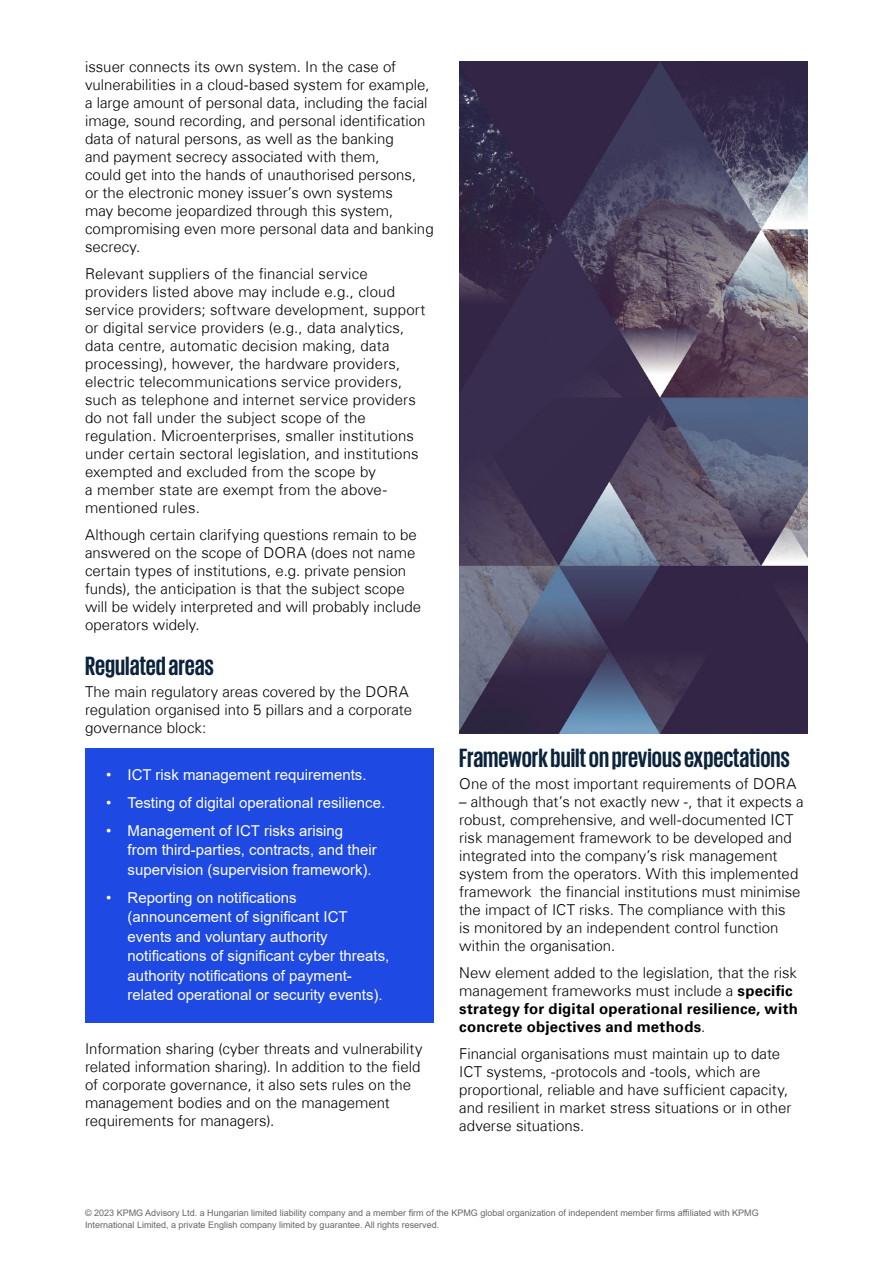
<style>
.page{position:relative;width:893px;height:1263px;background:#fff}
.page>*{position:absolute;margin:0;border:0;box-sizing:border-box;transform-origin:0 0}
.t1{font:700 27px "KPMG";color:#0c233c}
.t2{font:300 15px/18px "Universfor KPMG";letter-spacing:.005em;color:#000}
.t3{font:15px/19.5px "Arial";color:#fff}
.t4{font:700 15px/18px "Universfor KPMG";letter-spacing:.015em;color:#000}
.t5{font:9px/11.7px "Arial";color:#666}
.s1{font-weight:300}
</style>
<div class="page">
<div style="left:85px;top:748px;width:349px;height:275px;background:#1e49e2"></div>
<img style="left:459px;top:62px;width:349px;height:671px">
<p class="t2" style="left:85px;top:58px;width:350px">issuer connects its own system. In the case of vulnerabilities in a cloud-based system for example, a large amount of personal data, including the facial image, sound recording, and personal identification data of natural persons, as well as the banking<br>and payment secrecy associated with them,<br>could get into the hands of unauthorised persons,<br>or the electronic money issuer’s own systems<br>may become jeopardized through this system, compromising even more personal data and banking secrecy.</p>
<p class="t2" style="left:85px;top:265px;width:342px">Relevant suppliers of the financial service providers listed above may include e.g., cloud service providers; software development, support or digital service providers (e.g., data analytics, data centre, automatic decision making, data processing), however, the hardware providers, electric telecommunications service providers, such as telephone and internet service providers do not fall under the subject scope of the regulation. Microenterprises, smaller institutions under certain sectoral legislation, and institutions exempted and excluded from the scope by<br>a member state are exempt from the above&shy;mentioned rules.</p>
<p class="t2" style="left:85px;top:526px;width:338px">Although certain clarifying questions remain to be answered on the scope of DORA (does not name certain types of institutions, e.g. private pension funds), the anticipation is that the subject scope will be widely interpreted and will probably include operators widely.</p>
<h1 class="t1" style="left:85px;top:652px;width:131px">Regulated areas</h1>
<p class="t2" style="left:85px;top:683px;width:328px">The main regulatory areas covered by the DORA regulation organised into 5 pillars and a corporate governance block:</p>
<p class="t3" style="left:106px;top:764px;width:262px">• ICT risk management requirements.</p>
<p class="t3" style="left:106px;top:792px;width:280px">• Testing of digital operational resilience.</p>
<p class="t3" style="left:128px;top:820px;width:251px;text-indent:-21px">• Management of ICT risks arising from third-parties, contracts, and their supervision (supervision framework).</p>
<p class="t3" style="left:128px;top:887px;width:263px;text-indent:-21px">• Reporting on notifications (announcement of significant ICT events and voluntary authority notifications of significant cyber threats, authority notifications of payment&shy;related operational or security events).</p>
<p class="t2" style="left:85px;top:1039px;width:339px">Information sharing (cyber threats and vulnerability related information sharing). In addition to the field of corporate governance, it also sets rules on the management bodies and on the management requirements for managers).</p>
<h1 class="t1" style="left:459px;top:744px;width:332px">Framework built on previous expectations</h1>
<p class="t2" style="left:459px;top:775px;width:339px">One of the most important requirements of DORA</p>
<p class="t2" style="left:459px;top:793px;width:346px">– although that’s not exactly new -, that it expects a robust, comprehensive, and well-documented ICT risk management framework to be developed and integrated into the company’s risk management system from the operators. With this implemented framework the financial institutions must minimise the impact of ICT risks. The compliance with this<br>is monitored by an independent control function within the organisation.</p>
<p class="t4" style="left:459px;top:964px;width:340px"><span class="s1">New element added to the legislation, that the risk management frameworks must include a</span> specific strategy for digital operational resilience, with concrete objectives and methods<span class="s1">.</span></p>
<p class="t2" style="left:459px;top:1045px;width:334px">Financial organisations must maintain up to date ICT systems, -protocols and -tools, which are proportional, reliable and have sufficient capacity, and resilient in market stress situations or in other adverse situations.</p>
<p class="t5" style="left:85px;top:1207px;width:675px">© 2023 KPMG Advisory Ltd. a Hungarian limited liability company and a member firm of the KPMG global organization of independent member firms affiliated with KPMG<br>International Limited, a private English company limited by guarantee. All rights reserved.</p>
</div>
